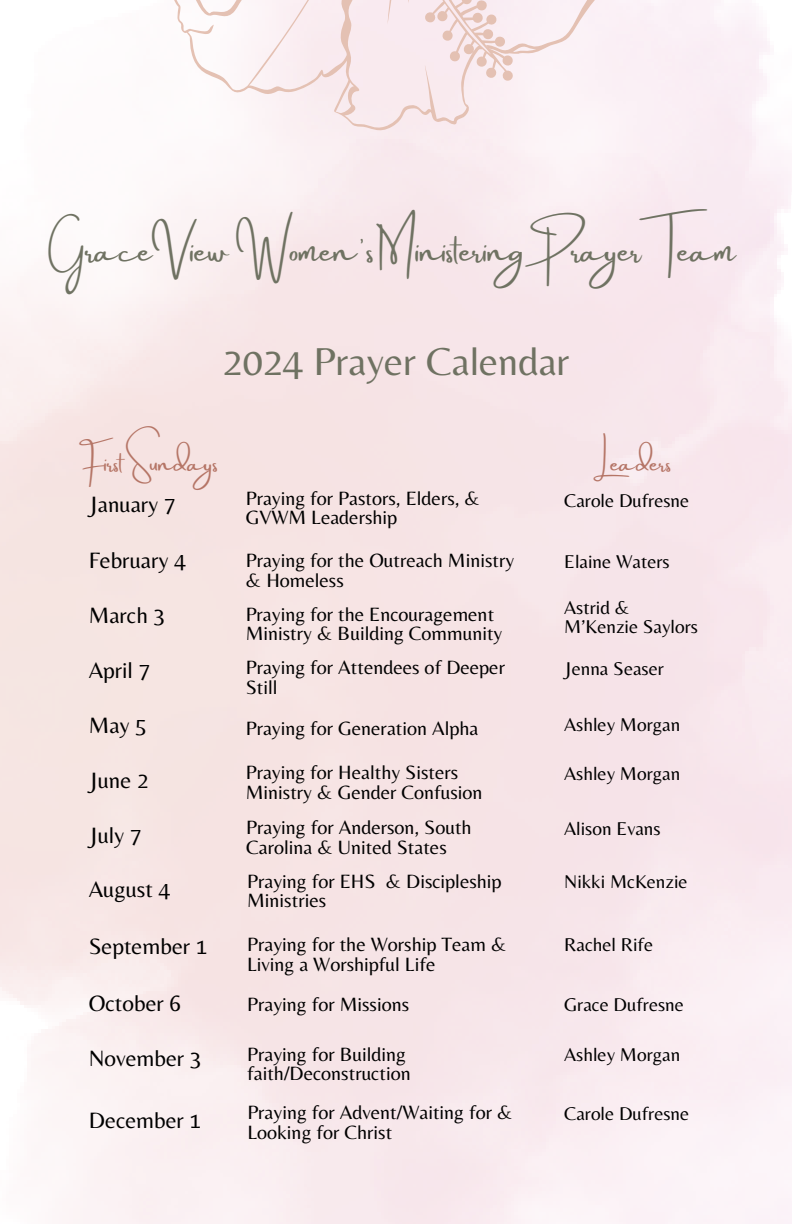
<style>
.page{position:relative;width:792px;height:1224px;background:#fff}
.page>*{position:absolute;margin:0;border:0;box-sizing:border-box;transform-origin:0 0}
.t1{font:40.4px "Belleza";color:#6f7262}
.t2{font:33px "Amsterdam Two";color:#6f7262}
.t3{font:23.2px "Belleza";color:#000}
.t4{font:23.2px "Amsterdam Two";color:#b57566}
.t5{font:20px/19.6px "Belleza";color:#000}
.t6{font:19.2px/18.8px "Belleza";color:#000}
</style>
<div class="page">
<svg style="left:169px;top:0;width:454px;height:135px;fill:#faeef3"></svg>
<p class="t2" style="left:49px;top:232px;width:688px">GraceView Women’s Ministering Prayer Team</p>
<p class="t1" style="left:222px;top:338px;width:349px">2024 Prayer Calendar</p>
<p class="t4" style="left:79px;top:451px;width:140px">First Sundays</p>
<p class="t3" style="left:89px;top:491px;width:89px">January 7</p>
<p class="t3" style="left:89px;top:547px;width:99px">February 4</p>
<p class="t3" style="left:89px;top:602px;width:78px">March 3</p>
<p class="t3" style="left:89px;top:657px;width:63px">April 7</p>
<p class="t3" style="left:89px;top:712px;width:60px">May 5</p>
<p class="t3" style="left:89px;top:766px;width:61px">June 2</p>
<p class="t3" style="left:89px;top:821px;width:55px">July 7</p>
<p class="t3" style="left:89px;top:876px;width:83px">August 4</p>
<p class="t3" style="left:89px;top:932px;width:120px">September 1</p>
<p class="t3" style="left:89px;top:990px;width:94px">October 6</p>
<p class="t3" style="left:89px;top:1045px;width:114px">November 3</p>
<p class="t3" style="left:89px;top:1106px;width:114px">December 1</p>
<p class="t5" style="left:246px;top:488px;width:236px">Praying for Pastors, Elders, &amp;<br>GVWM Leadership</p>
<p class="t5" style="left:246px;top:550px;width:270px">Praying for the Outreach Ministry &amp; Homeless</p>
<p class="t5" style="left:246px;top:604px;width:258px">Praying for the Encouragement<br>Ministry &amp; Building Community</p>
<p class="t5" style="left:246px;top:657px;width:261px">Praying for Attendees of Deeper<br>Still</p>
<p class="t5" style="left:246px;top:718px;width:234px">Praying for Generation Alpha</p>
<p class="t5" style="left:246px;top:762px;width:238px">Praying for Healthy Sisters<br>Ministry &amp; Gender Confusion</p>
<p class="t5" style="left:246px;top:817px;width:227px">Praying for Anderson, South<br>Carolina &amp; United States</p>
<p class="t5" style="left:247px;top:871px;width:256px">Praying for EHS &amp; Discipleship<br>Ministries</p>
<p class="t5" style="left:247px;top:935px;width:261px">Praying for the Worship Team &amp;<br>Living a Worshipful Life</p>
<p class="t5" style="left:247px;top:994px;width:164px">Praying for Missions</p>
<p class="t5" style="left:247px;top:1044px;width:165px">Praying for Building faith/Deconstruction</p>
<p class="t5" style="left:247px;top:1102px;width:267px">Praying for Advent/Waiting for &amp;<br>Looking for Christ</p>
<p class="t4" style="left:599px;top:451px;width:74px">Leaders</p>
<p class="t6" style="left:564px;top:491px;width:127px">Carole Dufresne</p>
<p class="t6" style="left:564px;top:552px;width:107px">Elaine Waters</p>
<p class="t6" style="left:564px;top:598px;width:135px">Astrid &amp;<br>M’Kenzie Saylors</p>
<p class="t6" style="left:564px;top:659px;width:101px">Jenna Seaser</p>
<p class="t6" style="left:564px;top:715px;width:118px">Ashley Morgan</p>
<p class="t6" style="left:564px;top:764px;width:118px">Ashley Morgan</p>
<p class="t6" style="left:564px;top:819px;width:98px">Alison Evans</p>
<p class="t6" style="left:564px;top:872px;width:125px">Nikki McKenzie</p>
<p class="t6" style="left:564px;top:935px;width:90px">Rachel Rife</p>
<p class="t6" style="left:564px;top:995px;width:121px">Grace Dufresne</p>
<p class="t6" style="left:564px;top:1045px;width:118px">Ashley Morgan</p>
<p class="t6" style="left:564px;top:1104px;width:127px">Carole Dufresne</p>
</div>
